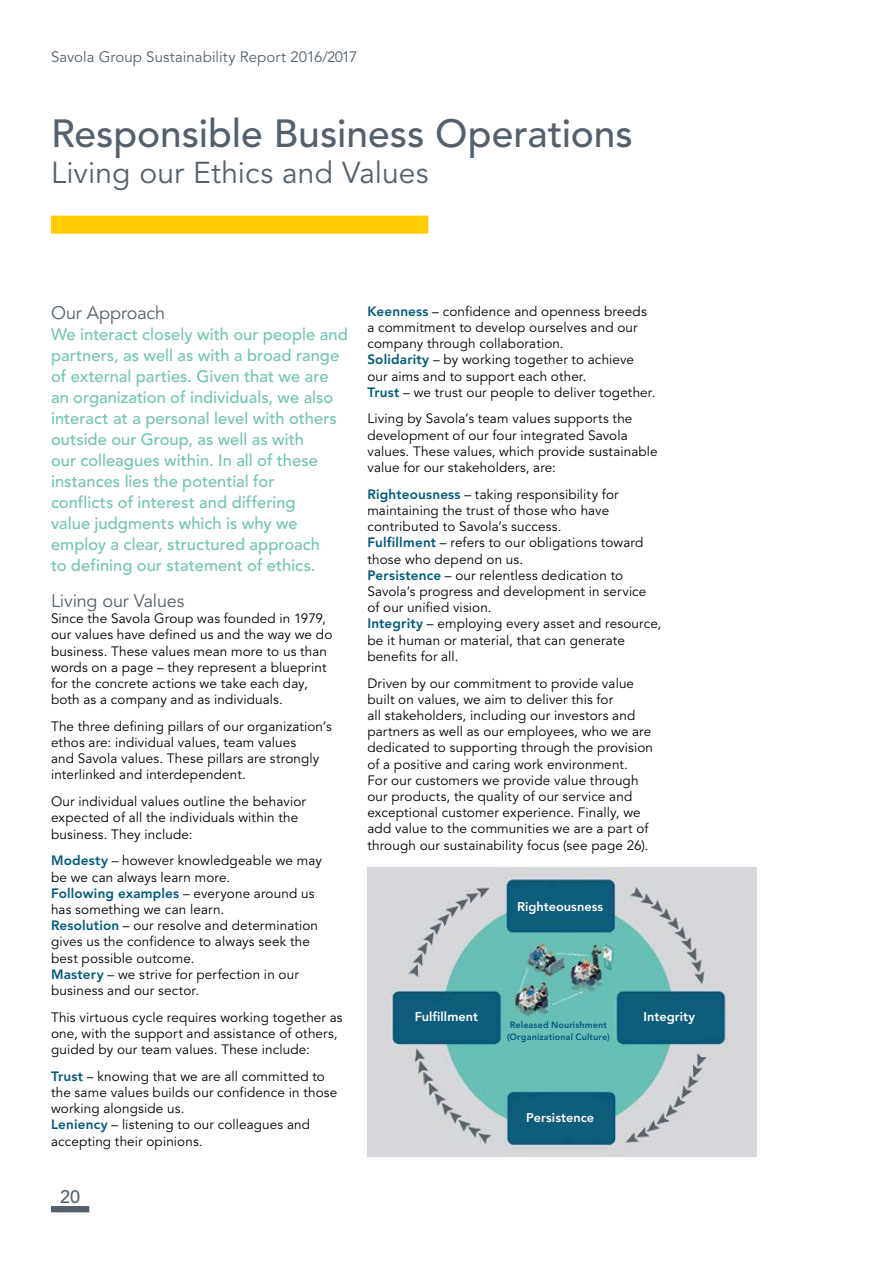
<style>
.page{position:relative;width:893px;height:1263px;background:#fff}
.page>*{position:absolute;margin:0;border:0;box-sizing:border-box;transform-origin:0 0}
.t1{font:500 39px "Avenir LT Std";color:#54616c}
.t2{font:30px "Avenir LT Std";letter-spacing:.005em;color:#54616c}
.t3{font:18px "Avenir LT Std";letter-spacing:-.01em;color:#54616c}
.t4{font:500 18px "Avenir LT Std";color:#54616c}
.t5{font:500 16.5px/21px "Avenir LT Std";color:#73c3b4}
.t6{font:15px "Avenir LT Std";letter-spacing:.005em;color:#54616c}
.t7{font:13.5px/16.2px "Avenir LT Std";letter-spacing:.01em;color:#000}
.t8{font:800 12.75px "Avenir LT Std";color:#fff}
.t9{font:800 9px/12px "Avenir LT Std";letter-spacing:.015em;color:#00587b;text-align:center}
.s1{font-weight:800;color:#00587b}
</style>
<div class="page">
<div style="left:51px;top:1206px;width:38px;height:6px;background:#54616c"></div>
<img style="left:367px;top:867px;width:389px;height:290px">
<div style="left:51px;top:216px;width:377px;height:18px;background:#fc0"></div>
<p class="t6" style="left:51px;top:48px;width:308px">Savola Group Sustainability Report 2016/2017</p>
<h1 class="t1" style="left:51px;top:111px;width:583px">Responsible Business Operations</h1>
<h2 class="t2" style="left:51px;top:155px;width:379px">Living our Ethics and Values</h2>
<h3 class="t3" style="left:51px;top:302px;width:116px">Our Approach</h3>
<p class="t5" style="left:51px;top:324px;width:298px">We interact closely with our people and partners, as well as with a broad range of external parties. Given that we are an organization of individuals, we also interact at a personal level with others outside our Group, as well as with<br>our colleagues within. In all of these instances lies the potential for<br>conflicts of interest and differing<br>value judgments which is why we employ a clear, structured approach<br>to defining our statement of ethics.</p>
<h3 class="t3" style="left:51px;top:590px;width:135px">Living our Values</h3>
<p class="t7" style="left:51px;top:611px;width:283px">Since the Savola Group was founded in 1979, our values have defined us and the way we do business. These values mean more to us than words on a page – they represent a blueprint for the concrete actions we take each day, both as a company and as individuals.</p>
<p class="t7" style="left:51px;top:718px;width:282px">The three defining pillars of our organization’s ethos are: individual values, team values<br>and Savola values. These pillars are strongly interlinked and interdependent.</p>
<p class="t7" style="left:51px;top:794px;width:256px">Our individual values outline the behavior expected of all the individuals within the business. They include:</p>
<p class="t7" style="left:51px;top:853px;width:272px"><span class="s1">Modesty</span> – however knowledgeable we may be we can always learn more.<br><span class="s1">Following examples</span> – everyone around us has something we can learn.<br><span class="s1">Resolution</span> – our resolve and determination gives us the confidence to always seek the best possible outcome.<br><span class="s1">Mastery</span> – we strive for perfection in our business and our sector.</p>
<p class="t7" style="left:51px;top:1009px;width:293px">This virtuous cycle requires working together as one, with the support and assistance of others, guided by our team values. These include:</p>
<p class="t7" style="left:51px;top:1068px;width:288px"><span class="s1">Trust</span> – knowing that we are all committed to the same values builds our confidence in those working alongside us.<br><span class="s1">Leniency</span> – listening to our colleagues and accepting their opinions.</p>
<h3 class="t4" style="left:60px;top:1187px;width:22px">20</h3>
<p class="t7" style="left:367px;top:303px;width:290px"><span class="s1">Keenness</span> – confidence and openness breeds a commitment to develop ourselves and our company through collaboration.<br><span class="s1">Solidarity</span> – by working together to achieve our aims and to support each other.<br><span class="s1">Trust</span> – we trust our people to deliver together.</p>
<p class="t7" style="left:367px;top:411px;width:292px">Living by Savola’s team values supports the development of our four integrated Savola values. These values, which provide sustainable value for our stakeholders, are:</p>
<p class="t7" style="left:367px;top:486px;width:295px"><span class="s1">Righteousness</span> – taking responsibility for maintaining the trust of those who have contributed to Savola’s success.<br><span class="s1">Fulfillment</span> – refers to our obligations toward those who depend on us.<br><span class="s1">Persistence</span> – our relentless dedication to Savola’s progress and development in service of our unified vision.<br><span class="s1">Integrity</span> – employing every asset and resource, be it human or material, that can generate benefits for all.</p>
<p class="t7" style="left:367px;top:675px;width:287px">Driven by our commitment to provide value built on values, we aim to deliver this for<br>all stakeholders, including our investors and partners as well as our employees, who we are dedicated to supporting through the provision of a positive and caring work environment.<br>For our customers we provide value through our products, the quality of our service and exceptional customer experience. Finally, we add value to the communities we are a part of through our sustainability focus (see page 26).</p>
<p class="t8" style="left:517px;top:898px;width:88px">Righteousness</p>
<p class="t8" style="left:415px;top:1009px;width:65px">Fulfillment</p>
<p class="t8" style="left:644px;top:1009px;width:53px">Integrity</p>
<p class="t9" style="left:507px;top:1019px;width:104px">Released Nourishment (Organizational Culture)</p>
<p class="t8" style="left:526px;top:1110px;width:70px">Persistence</p>
</div>
